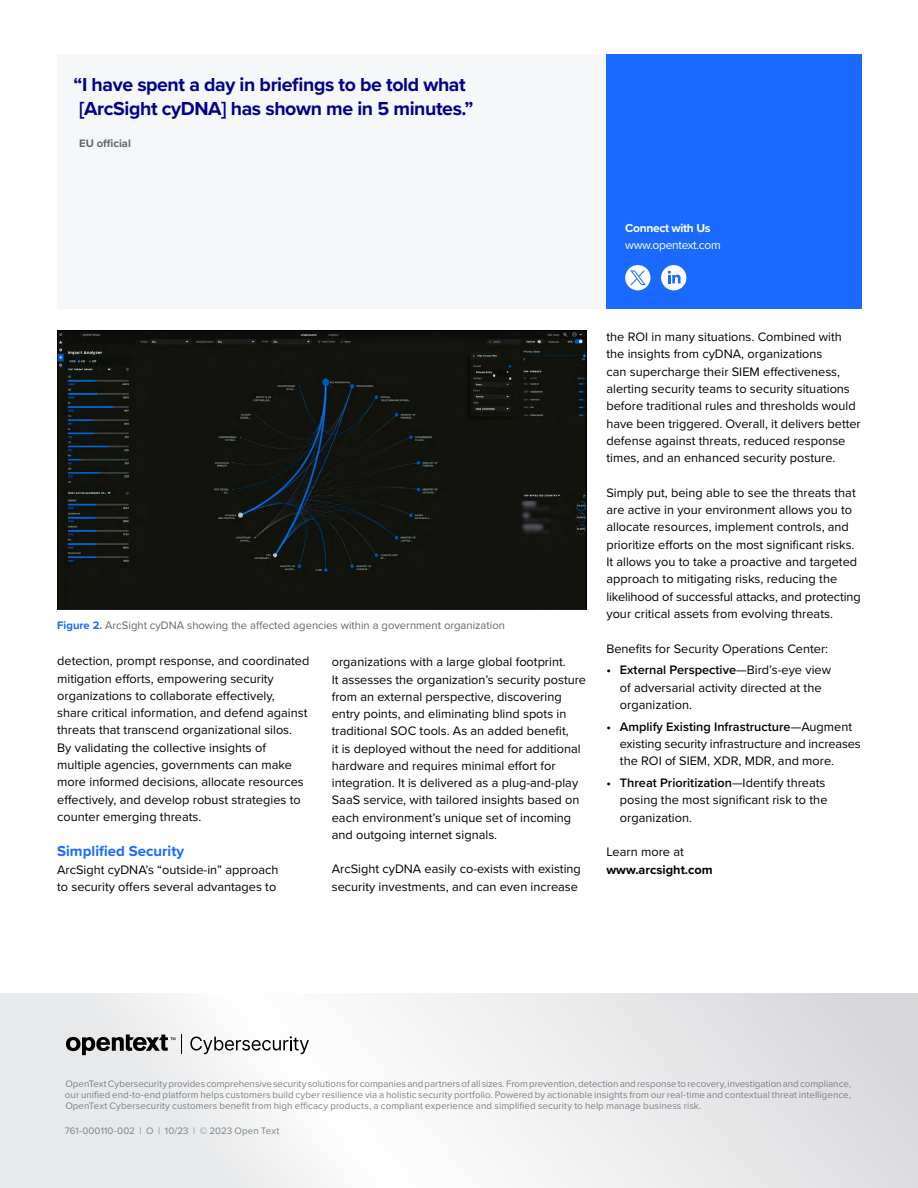
<style>
.page{position:relative;width:918px;height:1188px;background:#fff}
.page>*{position:absolute;margin:0;border:0;box-sizing:border-box;transform-origin:0 0}
.t1{font:700 19.5px/24px "Proxima Nova";letter-spacing:-.02em;color:#00008b}
.t2{font:700 15px "Proxima Nova";color:#1a6aff}
.t3{font:12.75px/17.2px "Proxima Nova";color:#000}
.t4{font:700 12.75px/17.2px "Proxima Nova";color:#000}
.t5{font:12px/17.2px "Proxima Nova";letter-spacing:-.025em;color:#fff}
.t6{font:11.25px "Proxima Nova";color:#656668}
.t7{font:700 11.25px "Proxima Nova";color:#656668}
.t8{font:9.75px/11.2px "Proxima Nova";letter-spacing:.01em;color:#7b8289;text-align:justify}
.s1{font-weight:700}
.s2{font-weight:700;color:#1a6aff}
.s3{font-weight:600}
.s4{font-weight:400}
</style>
<div class="page">
<div style="left:57px;top:54px;width:804px;height:254px;background:#f5f7f8"></div>
<img style="left:57px;top:331px;width:529px;height:279px">
<svg style="left:0;top:994px;width:918px;height:194px"></svg>
<div style="left:606px;top:54px;width:256px;height:254px;background:#1a6aff"></div>
<div style="left:661px;top:265px;width:25px;height:25px;background:#fff;border-radius:13px"></div>
<svg style="left:668px;top:271px;width:13px;height:12px"></svg>
<div style="left:625px;top:265px;width:25px;height:25px;background:#fff;border-radius:50%"></div>
<svg style="left:630px;top:270px;width:16px;height:15px"></svg>
<svg style="left:66px;top:1035px;width:109px;height:20px;background:#888989"></svg>
<svg style="left:190px;top:1036px;width:119px;height:18px"></svg>
<svg style="left:181px;top:1035px;width:1px;height:19px"></svg>
<p class="t1" style="left:73px;top:72px;width:402px">“I have spent a day in briefings to be told what [ArcSight cyDNA] has shown me in 5 minutes.”</p>
<p class="t7" style="left:79px;top:135px;width:53px">EU official</p>
<p class="t5" style="left:625px;top:219px;width:97px"><span class="s1">Connect with Us </span>www.opentext.com</p>
<p class="t6" style="left:57px;top:617px;width:449px"><span class="s2">Figure 2.</span> ArcSight cyDNA showing the affected agencies within a government organization</p>
<p class="t3" style="left:57px;top:652px;width:254px">detection, prompt response, and coordinated mitigation efforts, empowering security organizations to collaborate effectively,<br>share critical information, and defend against threats that transcend organizational silos.<br>By validating the collective insights of multiple agencies, governments can make more informed decisions, allocate resources effectively, and develop robust strategies to counter emerging threats.</p>
<h2 class="t2" style="left:57px;top:840px;width:128px">Simplified Security</h2>
<p class="t3" style="left:57px;top:860px;width:223px">ArcSight cyDNA’s “outside-in” approach to security offers several advantages to</p>
<p class="t3" style="left:332px;top:653px;width:256px">organizations with a large global footprint.<br>It assesses the organization’s security posture from an external perspective, discovering entry points, and eliminating blind spots in traditional SOC tools. As an added benefit,<br>it is deployed without the need for additional hardware and requires minimal effort for integration. It is delivered as a plug-and-play SaaS service, with tailored insights based on each environment’s unique set of incoming and outgoing internet signals.</p>
<p class="t3" style="left:332px;top:860px;width:251px">ArcSight cyDNA easily co-exists with existing security investments, and can even increase</p>
<p class="t3" style="left:606px;top:328px;width:256px">the ROI in many situations. Combined with the insights from cyDNA, organizations<br>can supercharge their SIEM effectiveness, alerting security teams to security situations before traditional rules and thresholds would have been triggered. Overall, it delivers better defense against threats, reduced response times, and an enhanced security posture.</p>
<p class="t3" style="left:606px;top:483px;width:256px">Simply put, being able to see the threats that are active in your environment allows you to allocate resources, implement controls, and prioritize efforts on the most significant risks.<br>It allows you to take a proactive and targeted approach to mitigating risks, reducing the likelihood of successful attacks, and protecting your critical assets from evolving threats.</p>
<p class="t3" style="left:606px;top:639px;width:223px">Benefits for Security Operations Center:</p>
<p class="t3" style="left:620px;top:661px;width:213px;text-indent:-14px"><span class="s3">• External Perspective</span>—Bird’s-eye view of adversarial activity directed at the organization.</p>
<p class="t3" style="left:620px;top:717px;width:242px;text-indent:-14px"><span class="s3">• Amplify Existing Infrastructure</span>—Augment existing security infrastructure and increases the ROI of SIEM, XDR, MDR, and more.</p>
<p class="t3" style="left:620px;top:774px;width:209px;text-indent:-14px"><span class="s3">• Threat Prioritization</span>—Identify threats posing the most significant risk to the organization.</p>
<p class="t4" style="left:606px;top:843px;width:108px"><span class="s4">Learn more at </span>www.arcsight.com</p>
<p class="t8" style="left:65px;top:1077px;width:788px">OpenText Cybersecurity provides comprehensivesecurity solutions for companies and partners of all sizes. From prevention, detection and response to recovery, investigation and compliance, our unified end-to-end platform helps customers build cyber resilience via a holistic security portfolio. Powered by actionable insights from our real-time and contextual threat intelligence, OpenText Cybersecurity customers benefit from high efficacy products, a compliant experience and simplified security to help manage business risk.</p>
<p class="t8" style="left:65px;top:1125px;width:216px">761-000110-002 | O | 10/23 | © 2023 Open Text</p>
</div>
